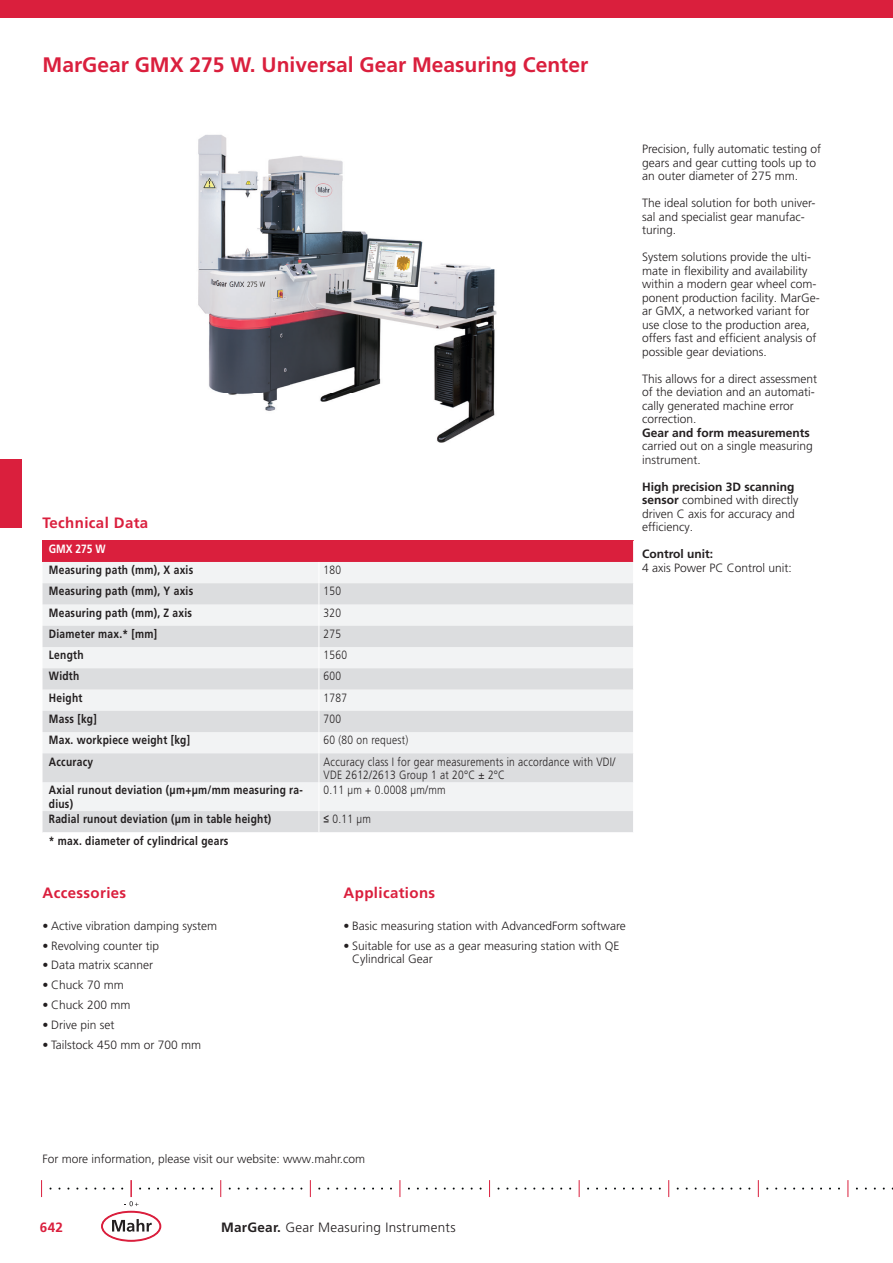
<style>
.page{position:relative;width:893px;height:1263px;background:#fff}
.page>*{position:absolute;margin:0;border:0;box-sizing:border-box;transform-origin:0 0}
.t1{font:700 21px "Frutiger LT Pro";color:#da1f3d}
.t2{font:700 15px "Frutiger LT Pro";letter-spacing:.025em;color:#da1f3d}
.t3{font:300 13.5px "Frutiger LT Pro";letter-spacing:.02em;color:#231f20}
.t4{font:700 13.5px "Frutiger LT Pro";color:#da1f3d}
.t5{font:300 12px/13.5px "Frutiger LT Pro";color:#231f20}
.t6{font:700 12px/13.5px "Frutiger LT Pro";letter-spacing:.025em;color:#231f20;scale:.85 1}
.t7{font:300 12px/13.5px "Frutiger LT Pro";letter-spacing:.025em;color:#231f20;scale:.85 1}
.t8{font:700 12px "Frutiger LT Pro";color:#231f20}
.t9{font:300 12px "Frutiger LT Pro";color:#231f20;scale:.85 1}
.t10{font:700 12px "Frutiger LT Pro";color:#fff;scale:.85 1}
.s1{font-family:"Arial";font-weight:400}
.s2{font-weight:700}
</style>
<div class="page">
<img style="left:198px;top:134px;width:299px;height:309px">
<div style="left:43px;top:541px;width:591px;height:21px;background:#da1f3d"></div>
<div style="left:43px;top:562px;width:590px;height:21px;background:#f2f3f4"></div>
<svg style="left:43px;top:583px;width:590px;height:249px;fill:#dcdddf"></svg>
<svg style="left:633px;top:541px;width:1px;height:21px"></svg>
<svg style="left:319px;top:562px;width:1px;height:270px"></svg>
<div style="left:0;top:459px;width:21px;height:68px;background:#da1f3d"></div>
<svg style="left:41px;top:1180px;width:1px;height:17px"></svg>
<svg style="left:94px;top:1180px;width:74px;height:61px"></svg>
<svg style="left:220px;top:1180px;width:1px;height:17px"></svg>
<svg style="left:310px;top:1180px;width:1px;height:17px"></svg>
<svg style="left:400px;top:1180px;width:1px;height:17px"></svg>
<svg style="left:489px;top:1180px;width:1px;height:17px"></svg>
<svg style="left:579px;top:1180px;width:1px;height:17px"></svg>
<svg style="left:668px;top:1180px;width:1px;height:17px"></svg>
<svg style="left:758px;top:1180px;width:1px;height:17px"></svg>
<svg style="left:847px;top:1180px;width:1px;height:17px"></svg>
<div style="left:0;top:0;width:893px;height:17px;background:#da1f3d"></div>
<h1 class="t1" style="left:43px;top:52px;width:547px">MarGear GMX 275 W. Universal Gear Measuring Center</h1>
<p class="t2" style="left:43px;top:513px;width:107px">Technical Data</p>
<p class="t10" style="left:49px;top:542px;width:68px">GMX 275 W</p>
<p class="t6" style="left:49px;top:563px;width:171px">Measuring path (mm), X axis</p>
<p class="t9" style="left:324px;top:563px;width:22px">180</p>
<p class="t6" style="left:49px;top:584px;width:171px">Measuring path (mm), Y axis</p>
<p class="t9" style="left:324px;top:584px;width:22px">150</p>
<p class="t6" style="left:49px;top:606px;width:170px">Measuring path (mm), Z axis</p>
<p class="t9" style="left:324px;top:605px;width:22px">320</p>
<p class="t6" style="left:49px;top:627px;width:129px">Diameter max.* [mm]</p>
<p class="t9" style="left:324px;top:627px;width:22px">275</p>
<p class="t6" style="left:49px;top:648px;width:42px">Length</p>
<p class="t9" style="left:324px;top:648px;width:29px">1560</p>
<p class="t6" style="left:49px;top:670px;width:37px">Width</p>
<p class="t9" style="left:324px;top:669px;width:22px">600</p>
<p class="t6" style="left:49px;top:691px;width:41px">Height</p>
<p class="t9" style="left:324px;top:691px;width:29px">1787</p>
<p class="t6" style="left:49px;top:712px;width:58px">Mass [kg]</p>
<p class="t9" style="left:324px;top:712px;width:22px">700</p>
<p class="t6" style="left:49px;top:733px;width:168px">Max. workpiece weight [kg]</p>
<p class="t7" style="left:324px;top:733px;width:101px">60 (80 on request)</p>
<p class="t6" style="left:49px;top:755px;width:54px">Accuracy</p>
<p class="t7" style="left:324px;top:755px;width:345px">Accuracy class I for gear measurements in accordance with VDI/<br>VDE 2612/2613 Group 1 at 20°C ± 2°C</p>
<p class="t6" style="left:49px;top:783px;width:300px">Axial runout deviation (µm+µm/mm measuring ra&shy;dius)</p>
<p class="t7" style="left:324px;top:784px;width:145px">0.11 µm + 0.0008 µm/mm</p>
<p class="t6" style="left:49px;top:812px;width:263px">Radial runout deviation (µm in table height)</p>
<p class="t9" style="left:324px;top:812px;width:57px"><span class="s1">≤</span> 0.11 µm</p>
<p class="t6" style="left:49px;top:834px;width:213px">* max. diameter of cylindrical gears</p>
<p class="t2" style="left:43px;top:884px;width:85px">Accessories</p>
<p class="t2" style="left:344px;top:884px;width:93px">Applications</p>
<p class="t5" style="left:43px;top:919px;width:176px">• Active vibration damping system</p>
<p class="t5" style="left:43px;top:939px;width:118px">• Revolving counter tip</p>
<p class="t5" style="left:43px;top:958px;width:112px">• Data matrix scanner</p>
<p class="t5" style="left:43px;top:978px;width:83px">• Chuck 70 mm</p>
<p class="t5" style="left:43px;top:998px;width:89px">• Chuck 200 mm</p>
<p class="t5" style="left:43px;top:1018px;width:73px">• Drive pin set</p>
<p class="t5" style="left:43px;top:1038px;width:160px">• Tailstock 450 mm or 700 mm</p>
<p class="t5" style="left:344px;top:919px;width:284px">• Basic measuring station with AdvancedForm software</p>
<p class="t5" style="left:352px;top:939px;width:269px;text-indent:-9px">• Suitable for use as a gear measuring station with QE<br>Cylindrical Gear</p>
<p class="t5" style="left:642px;top:142px;width:181px">Precision, fully automatic testing of gears and gear cutting tools up to an outer diameter of 275 mm.</p>
<p class="t5" style="left:642px;top:196px;width:175px">The ideal solution for both univer&shy;sal and specialist gear manufac&shy;turing.</p>
<p class="t5" style="left:642px;top:250px;width:179px">System solutions provide the ulti&shy;mate in flexibility and availability within a modern gear wheel com&shy;ponent production facility. MarGe&shy;ar GMX, a networked variant for use close to the production area, offers fast and efficient analysis of possible gear deviations.</p>
<p class="t5" style="left:642px;top:372px;width:177px">This allows for a direct assessment of the deviation and an automati&shy;cally generated machine error correction.</p>
<p class="t8" style="left:642px;top:425px;width:169px">Gear and form measurements</p>
<p class="t5" style="left:642px;top:439px;width:172px">carried out on a single measuring instrument.</p>
<p class="t5" style="left:642px;top:480px;width:158px"><span class="s2">High precision 3D scanning sensor</span> combined with directly driven C axis for accuracy and efficiency.</p>
<p class="t8" style="left:642px;top:547px;width:73px">Control unit:</p>
<p class="t5" style="left:642px;top:561px;width:151px">4 axis Power PC Control unit:</p>
<p class="t5" style="left:43px;top:1152px;width:324px">For more information, please visit our website: www.mahr.com</p>
<p class="t4" style="left:40px;top:1220px;width:25px">642</p>
<p class="t3" style="left:221px;top:1220px;width:236px"><span class="s2">MarGear.</span> Gear Measuring Instruments</p>
</div>
